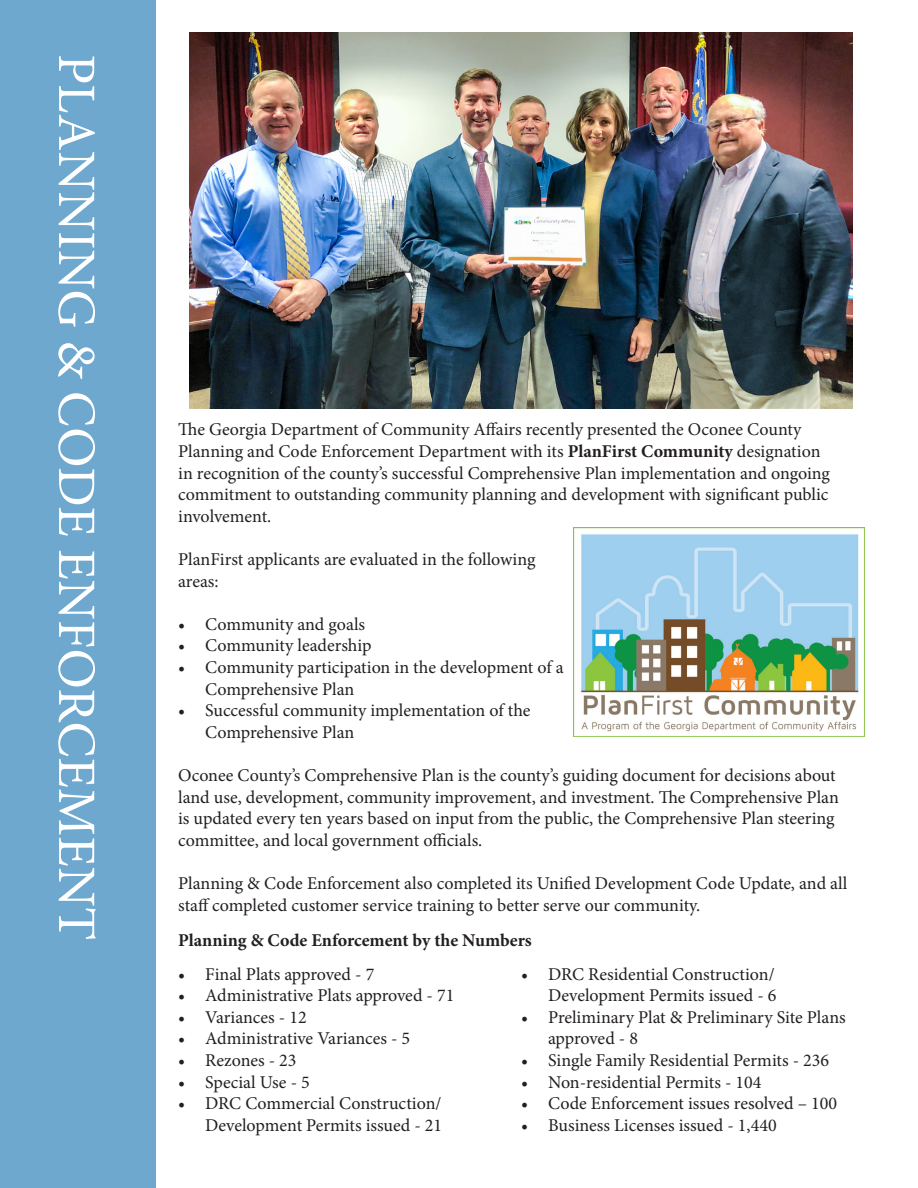
<style>
.page{position:relative;width:918px;height:1188px;background:#fff}
.page>*{position:absolute;margin:0;border:0;box-sizing:border-box;transform-origin:0 0}
.t1{font:54px "Minion Pro";color:#fff}
.t2{font:18px/21.6px "Minion Pro";color:#231f20}
.t3{font:700 18px "Minion Pro";color:#231f20}
.s1{font-weight:700}
</style>
<div class="page">
<img style="left:189px;top:32px;width:664px;height:377px">
<div style="left:0;top:0;width:156px;height:1188px;background:#6fa8ce"></div>
<img style="left:574px;top:527px;width:290px;height:210px">
<p class="t1" style="left:113px;top:54px;width:888px;rotate:90deg">PLANNING &amp; CODE ENFORCEMENT</p>
<p class="t2" style="left:178px;top:419px;width:653px">The Georgia Department of Community Affairs recently presented the Oconee County Planning and Code Enforcement Department with its <span class="s1">PlanFirst Community</span> designation in recognition of the county’s successful Comprehensive Plan implementation and ongoing commitment to outstanding community planning and development with significant public involvement.</p>
<p class="t2" style="left:178px;top:548px;width:359px">PlanFirst applicants are evaluated in the following areas:</p>
<p class="t2" style="left:178px;top:613px;width:189px">• Community and goals</p>
<p class="t2" style="left:178px;top:635px;width:195px">• Community leadership</p>
<p class="t2" style="left:205px;top:656px;width:360px;text-indent:-27px">• Community participation in the development of a<br>Comprehensive Plan</p>
<p class="t2" style="left:205px;top:700px;width:327px;text-indent:-27px">• Successful community implementation of the<br>Comprehensive Plan</p>
<p class="t2" style="left:178px;top:764px;width:662px">Oconee County’s Comprehensive Plan is the county’s guiding document for decisions about land use, development, community improvement, and investment. The Comprehensive Plan is updated every ten years based on input from the public, the Comprehensive Plan steering committee, and local government officials.</p>
<p class="t2" style="left:178px;top:872px;width:671px">Planning &amp; Code Enforcement also completed its Unified Development Code Update, and all staff completed customer service training to better serve our community.</p>
<p class="t3" style="left:178px;top:927px;width:355px">Planning &amp; Code Enforcement by the Numbers</p>
<p class="t2" style="left:178px;top:963px;width:198px">• Final Plats approved - 7</p>
<p class="t2" style="left:178px;top:985px;width:278px">• Administrative Plats approved - 71</p>
<p class="t2" style="left:178px;top:1006px;width:130px">• Variances - 12</p>
<p class="t2" style="left:178px;top:1028px;width:234px">• Administrative Variances - 5</p>
<p class="t2" style="left:178px;top:1050px;width:120px">• Rezones - 23</p>
<p class="t2" style="left:178px;top:1071px;width:133px">• Special Use - 5</p>
<p class="t2" style="left:178px;top:1093px;width:266px;text-align:right">• DRC Commercial Construction/<br>Development Permits issued - 21</p>
<p class="t2" style="left:521px;top:963px;width:257px;text-align:right">• DRC Residential Construction/<br>Development Permits issued - 6</p>
<p class="t2" style="left:548px;top:1006px;width:299px;text-indent:-27px">• Preliminary Plat &amp; Preliminary Site Plans approved - 8</p>
<p class="t2" style="left:521px;top:1050px;width:310px">• Single Family Residential Permits - 236</p>
<p class="t2" style="left:521px;top:1071px;width:242px">• Non-residential Permits - 104</p>
<p class="t2" style="left:521px;top:1093px;width:318px">• Code Enforcement issues resolved – 100</p>
<p class="t2" style="left:521px;top:1114px;width:257px">• Business Licenses issued - 1,440</p>
</div>
